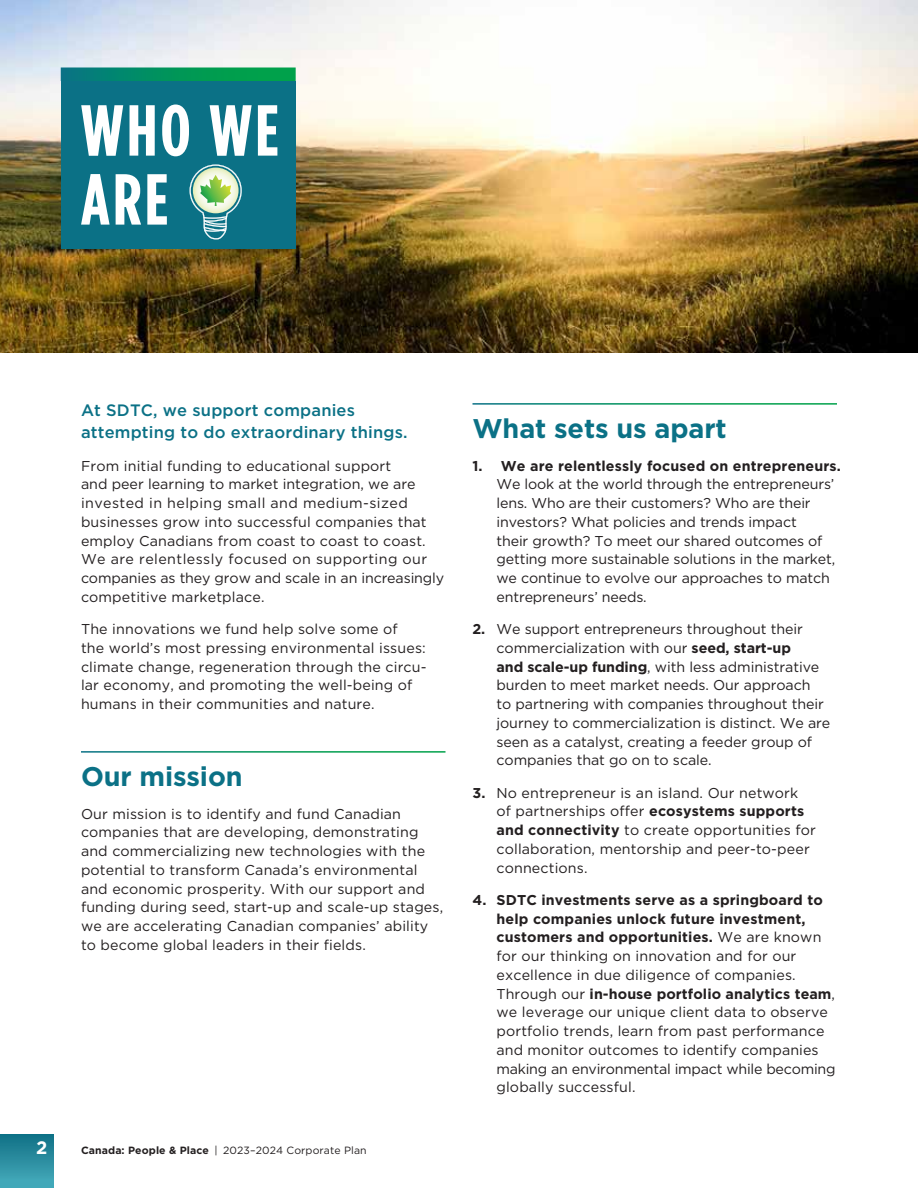
<style>
.page{position:relative;width:918px;height:1188px;background:#fff}
.page>*{position:absolute;margin:0;border:0;box-sizing:border-box;transform-origin:0 0}
.t1{font:700 condensed 72px/69px "Gotham HTF";letter-spacing:.045em;color:#fff}
.t2{font:700 27px "Gotham HTF";letter-spacing:-.005em;color:#0b7186}
.t3{font:700 18px "Gotham HTF";color:#fff}
.t4{font:500 16.5px/22.5px "Gotham HTF";letter-spacing:.01em;color:#0b7186}
.t5{font:14.25px/18.8px "Gotham HTF";letter-spacing:.01em;color:#231f20}
.t6{font:14.25px/18.8px "Gotham HTF";letter-spacing:-.01em;color:#231f20}
.t7{font:10.5px "Gotham HTF";letter-spacing:.01em;color:#231f20}
.s1{font-weight:700}
</style>
<div class="page">
<div style="left:0;top:1134px;width:54px;height:54px;background:linear-gradient(to bottom,#107085,#46acbd)"></div>
<img style="left:0;top:0;width:918px;height:352px">
<div style="left:61px;top:81px;width:235px;height:168px;background:#0b7186"></div>
<svg style="left:61px;top:68px;width:235px;height:13px;background:#01915e"></svg>
<svg style="left:190px;top:164px;width:52px;height:75px"></svg>
<h2 class="t1" style="left:81px;top:94px;width:200px">WHO WE<br>ARE</h2>
<p class="t3" style="left:36px;top:1137px;width:13px">2</p>
<p class="t4" style="left:81px;top:398px;width:328px">At SDTC, we support companies attempting to do extraordinary things.</p>
<p class="t5" style="left:81px;top:456px;width:365px">From initial funding to educational support<br>and peer learning to market integration, we are invested in helping small and medium-sized businesses grow into successful companies that employ Canadians from coast to coast to coast.<br>We are relentlessly focused on supporting our companies as they grow and scale in an increasingly competitive marketplace.</p>
<p class="t5" style="left:81px;top:620px;width:347px">The innovations we fund help solve some of<br>the world’s most pressing environmental issues: climate change, regeneration through the circu&shy;lar economy, and promoting the well-being of humans in their communities and nature.</p>
<h3 class="t2" style="left:81px;top:761px;width:163px">Our mission</h3>
<p class="t5" style="left:81px;top:804px;width:364px">Our mission is to identify and fund Canadian companies that are developing, demonstrating and commercializing new technologies with the potential to transform Canada’s environmental and economic prosperity. With our support and funding during seed, start-up and scale-up stages, we are accelerating Canadian companies’ ability to become global leaders in their fields.</p>
<p class="t7" style="left:81px;top:1145px;width:287px"><span class="s1">Canada: People &amp; Place</span> | 2023–2024 Corporate Plan</p>
<h3 class="t2" style="left:472px;top:413px;width:256px">What sets us apart</h3>
<p class="t6" style="left:496px;top:456px;width:346px;text-indent:-24px"><span class="s1">1. We are relentlessly focused on entrepreneurs.<br></span>We look at the world through the entrepreneurs’ lens. Who are their customers? Who are their investors? What policies and trends impact<br>their growth? To meet our shared outcomes of getting more sustainable solutions in the market, we continue to evolve our approaches to match entrepreneurs’ needs.</p>
<p class="t5" style="left:496px;top:620px;width:335px;text-indent:-24px"><span class="s1">2.</span> We support entrepreneurs throughout their commercialization with our <span class="s1">seed, start-up<br>and scale-up funding</span>, with less administrative burden to meet market needs. Our approach<br>to partnering with companies throughout their journey to commercialization is distinct. We are seen as a catalyst, creating a feeder group of companies that go on to scale.</p>
<p class="t5" style="left:496px;top:783px;width:321px;text-indent:-24px"><span class="s1">3.</span> No entrepreneur is an island. Our network of partnerships offer <span class="s1">ecosystems supports and connectivity</span> to create opportunities for collaboration, mentorship and peer-to-peer connections.</p>
<p class="t5" style="left:496px;top:890px;width:341px;text-indent:-24px"><span class="s1">4. SDTC investments serve as a springboard to help companies unlock future investment, customers and opportunities.</span> We are known for our thinking on innovation and for our excellence in due diligence of companies.<br>Through our <span class="s1">in-house portfolio analytics team</span>, we leverage our unique client data to observe portfolio trends, learn from past performance and monitor outcomes to identify companies making an environmental impact while becoming globally successful.</p>
</div>
